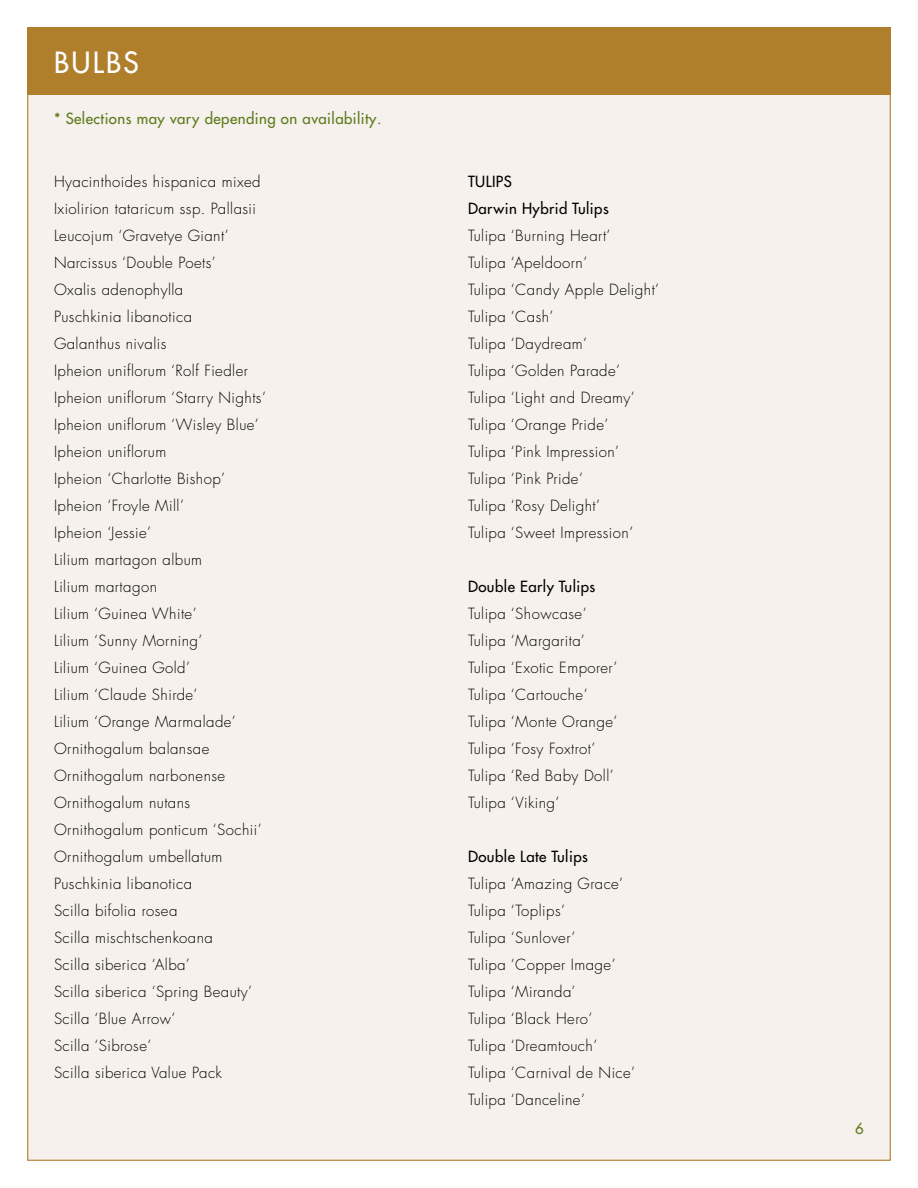
<style>
.page{position:relative;width:918px;height:1188px;background:#fff}
.page>*{position:absolute;margin:0;border:0;box-sizing:border-box;transform-origin:0 0}
.t1{font:500 28.5px "Futura LT Pro";letter-spacing:.08em;color:#fff}
.t2{font:300 15px/27px "Futura LT Pro";letter-spacing:.03em;color:#000}
.t3{font:500 15px/27px "Futura LT Pro";letter-spacing:.03em;color:#000}
.t4{font:500 15px "Futura LT Pro";letter-spacing:.03em;color:#5c7a1c}
</style>
<div class="page">
<div style="left:27px;top:27px;width:864px;height:1134px;background:#f6f1ec;border:1px solid #b07f2c"></div>
<div style="left:27px;top:27px;width:864px;height:67px;background:#b07f2c"></div>
<h1 class="t1" style="left:54px;top:41px;width:86px">BULBS</h1>
<p class="t4" style="left:54px;top:108px;width:329px">* Selections may vary depending on availability.</p>
<p class="t2" style="left:54px;top:168px;width:213px">Hyacinthoides hispanica mixed<br>Ixiolirion tataricum ssp. Pallasii<br>Leucojum ‘Gravetye Giant’<br>Narcissus ‘Double Poets’<br>Oxalis adenophylla<br>Puschkinia libanotica<br>Galanthus nivalis<br>Ipheion uniflorum ‘Rolf Fiedler<br>Ipheion uniflorum ‘Starry Nights’<br>Ipheion uniflorum ‘Wisley Blue’<br>Ipheion uniflorum<br>Ipheion ‘Charlotte Bishop’<br>Ipheion ‘Froyle Mill’<br>Ipheion ‘Jessie’<br>Lilium martagon album<br>Lilium martagon<br>Lilium ‘Guinea White’<br>Lilium ‘Sunny Morning’<br>Lilium ‘Guinea Gold’<br>Lilium ‘Claude Shirde’<br>Lilium ‘Orange Marmalade’<br>Ornithogalum balansae<br>Ornithogalum narbonense<br>Ornithogalum nutans<br>Ornithogalum ponticum ‘Sochii’<br>Ornithogalum umbellatum<br>Puschkinia libanotica<br>Scilla bifolia rosea<br>Scilla mischtschenkoana<br>Scilla siberica ‘Alba’<br>Scilla siberica ‘Spring Beauty’<br>Scilla ‘Blue Arrow’<br>Scilla ‘Sibrose’<br>Scilla siberica Value Pack</p>
<p class="t3" style="left:468px;top:168px;width:142px">TULIPS<br>Darwin Hybrid Tulips</p>
<p class="t2" style="left:468px;top:222px;width:193px">Tulipa ‘Burning Heart’<br>Tulipa ‘Apeldoorn’<br>Tulipa ‘Candy Apple Delight’<br>Tulipa ‘Cash’<br>Tulipa ‘Daydream’<br>Tulipa ‘Golden Parade’<br>Tulipa ‘Light and Dreamy’<br>Tulipa ‘Orange Pride’<br>Tulipa ‘Pink Impression’<br>Tulipa ‘Pink Pride’<br>Tulipa ‘Rosy Delight’<br>Tulipa ‘Sweet Impression’</p>
<p class="t3" style="left:468px;top:573px;width:129px">Double Early Tulips</p>
<p class="t2" style="left:468px;top:600px;width:151px">Tulipa ‘Showcase’<br>Tulipa ‘Margarita’<br>Tulipa ‘Exotic Emporer’<br>Tulipa ‘Cartouche’<br>Tulipa ‘Monte Orange’<br>Tulipa ‘Fosy Foxtrot’<br>Tulipa ‘Red Baby Doll’<br>Tulipa ‘Viking’</p>
<p class="t3" style="left:468px;top:843px;width:121px">Double Late Tulips</p>
<p class="t2" style="left:468px;top:870px;width:169px">Tulipa ‘Amazing Grace’<br>Tulipa ‘Toplips’<br>Tulipa ‘Sunlover’<br>Tulipa ‘Copper Image’<br>Tulipa ‘Miranda’<br>Tulipa ‘Black Hero’<br>Tulipa ‘Dreamtouch’<br>Tulipa ‘Carnival de Nice’<br>Tulipa ‘Danceline’</p>
<p class="t4" style="left:855px;top:1118px;width:10px">6</p>
</div>
